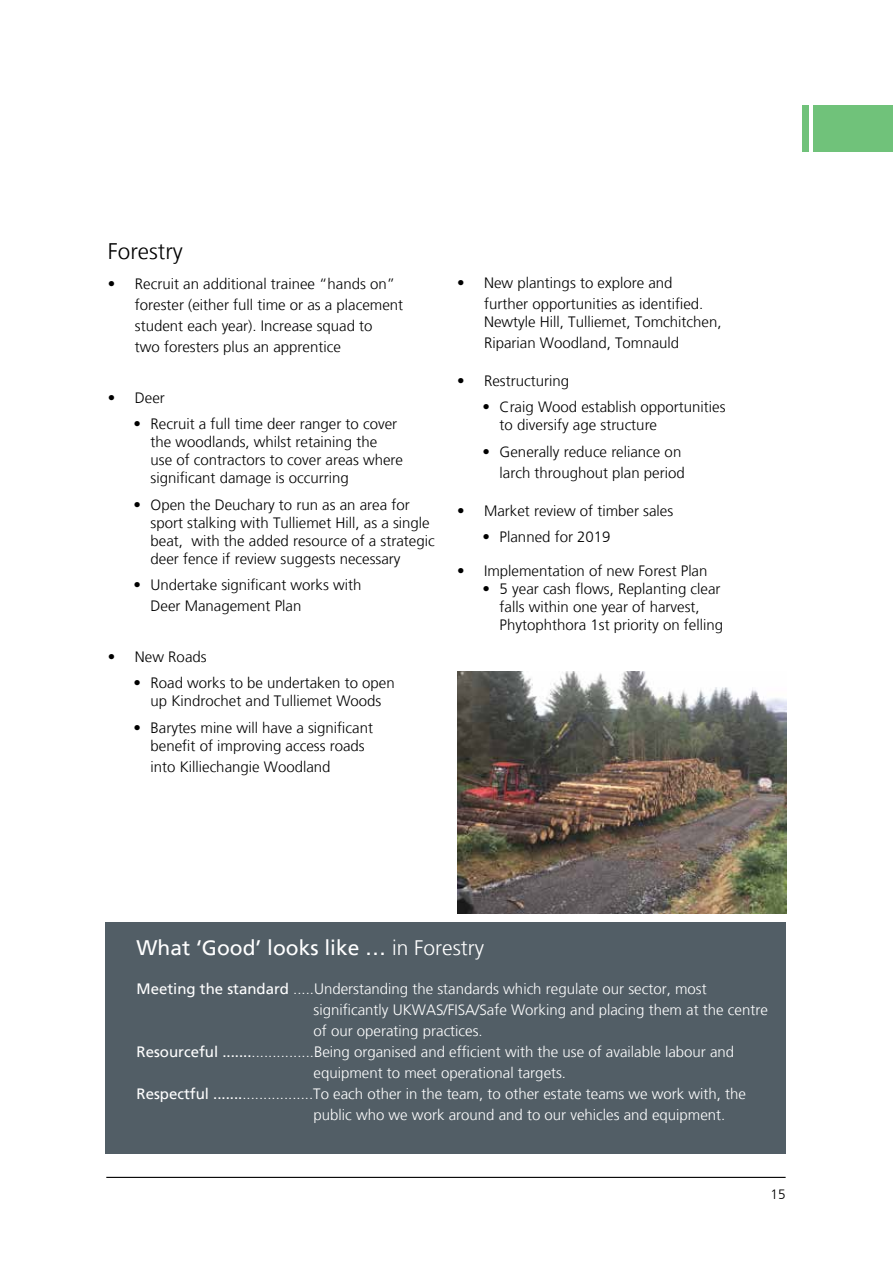
<style>
.page{position:relative;width:893px;height:1263px;background:#fff}
.page>*{position:absolute;margin:0;border:0;box-sizing:border-box;transform-origin:0 0}
.t1{font:300 22.5px "Frutiger LT";color:#000}
.t2{font:21px "Frutiger LT";color:#fff}
.t3{font:300 15px/18px "Frutiger LT";color:#000}
.t4{font:300 15px "Frutiger LT";color:#fff}
.t5{font:300 13.5px "Frutiger LT";color:#000}
.s1{font-weight:300}
.s2{font-weight:400}
</style>
<div class="page">
<hr style="left:106px;top:1177px;width:680px;height:1px;background:#000">
<div style="left:105px;top:923px;width:681px;height:231px;background:#525e66"></div>
<div style="left:803px;top:106px;width:90px;height:46px;background:#70c27a"></div>
<hr style="left:810px;top:56px;width:3px;height:151px;background:#fff">
<img style="left:457px;top:672px;width:330px;height:241px">
<h1 class="t1" style="left:108px;top:239px;width:76px">Forestry</h1>
<p class="t3" style="left:135px;top:273px;width:270px;line-height:21px;text-indent:-27px">• Recruit an additional trainee “hands on” forester (either full time or as a placement student each year). Increase squad to<br>two foresters plus an apprentice</p>
<p class="t3" style="left:108px;top:389px;width:58px">• Deer</p>
<p class="t3" style="left:150px;top:415px;width:254px;text-indent:-17px">• Recruit a full time deer ranger to cover the woodlands, whilst retaining the<br>use of contractors to cover areas where significant damage is occurring</p>
<p class="t3" style="left:150px;top:496px;width:286px;text-indent:-17px">• Open the Deuchary to run as an area for sport stalking with Tulliemet Hill, as a single beat, with the added resource of a strategic deer fence if review suggests necessary</p>
<p class="t3" style="left:150px;top:575px;width:212px;line-height:21px;text-indent:-17px">• Undertake significant works with<br>Deer Management Plan</p>
<p class="t3" style="left:108px;top:648px;width:100px">• New Roads</p>
<p class="t3" style="left:133px;top:674px;width:263px;text-align:center">• Road works to be undertaken to open up Kindrochet and Tulliemet Woods</p>
<p class="t3" style="left:133px;top:719px;width:241px;text-align:center">• Barytes mine will have a significant benefit of improving access roads</p>
<p class="t3" style="left:150px;top:758px;width:182px">into Killiechangie Woodland</p>
<p class="t3" style="left:484px;top:272px;width:221px;line-height:21px;text-indent:-27px">• New plantings to explore and further opportunities as identified.</p>
<p class="t3" style="left:484px;top:311px;width:239px;line-height:21px">Newtyle Hill, Tulliemet, Tomchitchen,<br>Riparian Woodland, Tomnauld</p>
<p class="t3" style="left:457px;top:372px;width:114px">• Restructuring</p>
<p class="t3" style="left:500px;top:398px;width:227px;text-indent:-17px">• Craig Wood establish opportunities to diversify age structure</p>
<p class="t3" style="left:483px;top:441px;width:204px;line-height:21px;text-align:right">• Generally reduce reliance on larch throughout plan period</p>
<p class="t3" style="left:457px;top:502px;width:218px">• Market review of timber sales</p>
<p class="t3" style="left:483px;top:528px;width:129px">• Planned for 2019</p>
<p class="t3" style="left:457px;top:562px;width:252px">• Implementation of new Forest Plan</p>
<p class="t3" style="left:500px;top:580px;width:225px;text-indent:-17px">• 5 year cash flows, Replanting clear falls within one year of harvest,<br>Phytophthora 1st priority on felling</p>
<h2 class="t2" style="left:136px;top:935px;width:349px">What ‘Good’ looks like … <span class="s1">in Forestry</span></h2>
<p class="t4" style="left:136px;top:980px;width:572px"><span class="s2">Meeting the standard</span> .....Understanding the standards which regulate our sector, most</p>
<p class="t4" style="left:314px;top:1001px;width:456px">significantly UKWAS/FISA/Safe Working and placing them at the centre</p>
<p class="t4" style="left:314px;top:1022px;width:171px">of our operating practices.</p>
<p class="t4" style="left:136px;top:1043px;width:599px"><span class="s2">Resourceful .......</span>...............Being organised and efficient with the use of available labour and</p>
<p class="t4" style="left:314px;top:1064px;width:254px">equipment to meet operational targets.</p>
<p class="t4" style="left:136px;top:1085px;width:611px"><span class="s2">Respectful .......</span>.................To each other in the team, to other estate teams we work with, the</p>
<p class="t4" style="left:314px;top:1106px;width:413px">public who we work around and to our vehicles and equipment.</p>
<p class="t5" style="left:771px;top:1187px;width:17px">15</p>
</div>
